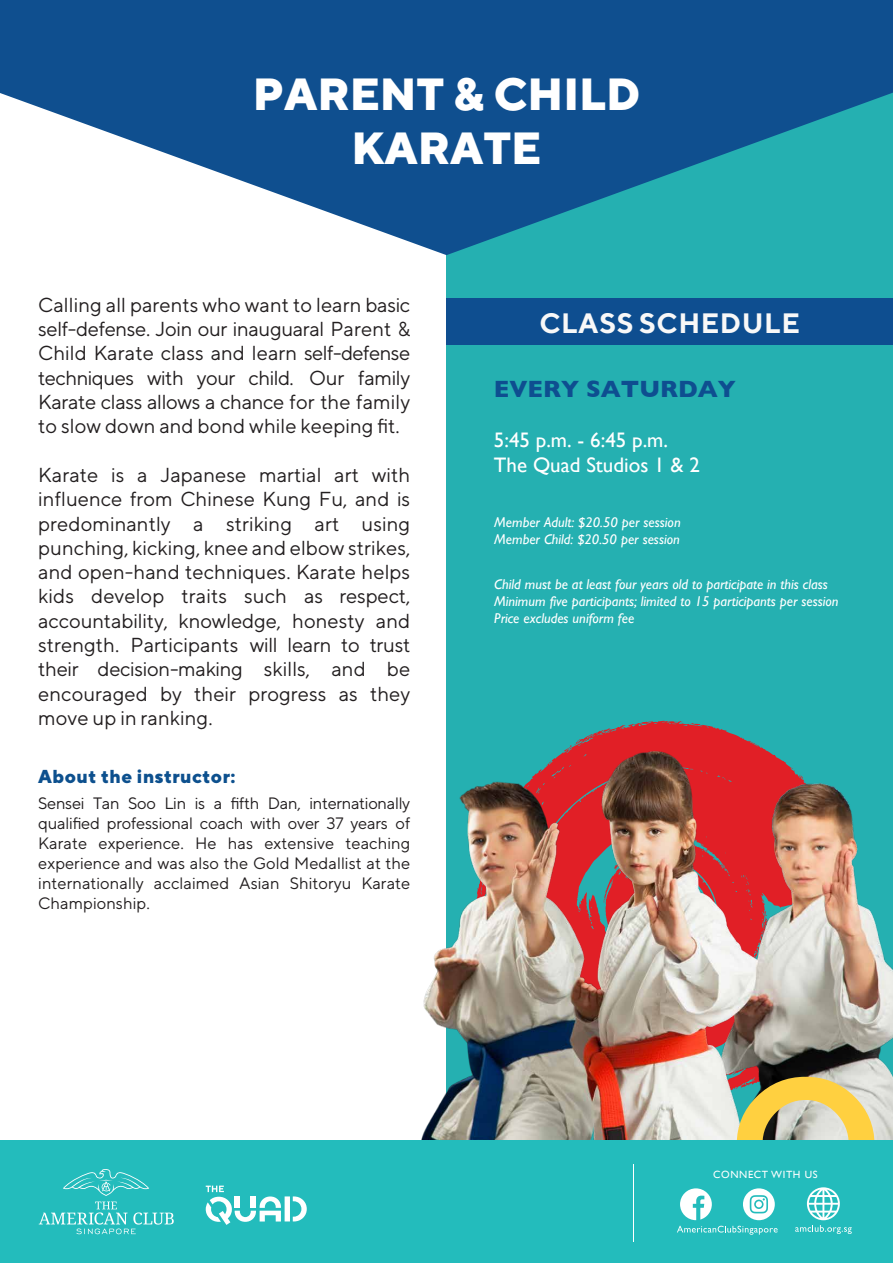
<style>
.page{position:relative;width:893px;height:1263px;background:#fff}
.page>*{position:absolute;margin:0;border:0;box-sizing:border-box;transform-origin:0 0}
.t1{font:800 45px/54px "TT Norms";color:#fff;text-align:center}
.t2{font:700 28.05px "TT Norms";letter-spacing:.02em;color:#f8f8f8}
.t3{font:700 24px "Gill Sans";color:#0e4e90}
.t4{font:21px/25.2px "Gill Sans";color:#fff}
.t5{font:20.25px/24.3px "TT Norms";color:#231f20;text-align:justify}
.t6{font:800 18.75px "TT Norms";letter-spacing:.02em;color:#0d508e}
.t7{font:16.5px/19.8px "TT Norms";color:#231f20;text-align:justify}
.t8{font:italic 14.25px/17.1px "Gill Sans";color:#fff}
.t9{font:10.5px "Gill Sans";letter-spacing:.06em;color:#fff}
</style>
<div class="page">
<div style="left:446px;top:0;width:447px;height:1167px;background:#25b0b1"></div>
<svg style="left:0;top:0;width:893px;height:255px;fill:#0f4f8f"></svg>
<svg style="left:585px;top:721px;width:157px;height:17px;fill:#e11f26"></svg>
<img style="left:421px;top:738px;width:472px;height:402px">
<svg style="left:737px;top:1077px;width:137px;height:63px;background:#d1c079"></svg>
<div style="left:446px;top:298px;width:447px;height:46px;background:#0e4e90"></div>
<div style="left:0;top:1140px;width:893px;height:123px;background:#23bcbc"></div>
<svg style="left:39px;top:1169px;width:135px;height:65px"></svg>
<svg style="left:206px;top:1185px;width:101px;height:40px"></svg>
<svg style="left:677px;top:1226px;width:101px;height:9px"></svg>
<svg style="left:680px;top:1188px;width:32px;height:32px"></svg>
<svg style="left:743px;top:1188px;width:32px;height:32px"></svg>
<hr style="left:633px;top:1164px;width:1px;height:78px;background:#fff">
<svg style="left:795px;top:1187px;width:57px;height:47px"></svg>
<h1 class="t1" style="left:253px;top:66px;width:389px">PARENT &amp; CHILD<br>KARATE</h1>
<p class="t5" style="left:38px;top:292px;width:374px">Calling all parents who want to learn basic self-defense. Join our inauguaral Parent &amp; Child Karate class and learn self-defense techniques with your child. Our family Karate class allows a chance for the family to slow down and bond while keeping fit.</p>
<p class="t5" style="left:38px;top:462px;width:374px">Karate is a Japanese martial art with influence from Chinese Kung Fu, and is predominantly a striking art using punching, kicking, knee and elbow strikes, and open-hand techniques. Karate helps kids develop traits such as respect, accountability, knowledge, honesty and strength. Participants will learn to trust their decision-making skills, and be encouraged by their progress as they move up in ranking.</p>
<p class="t6" style="left:38px;top:764px;width:199px">About the instructor:</p>
<p class="t7" style="left:38px;top:793px;width:374px">Sensei Tan Soo Lin is a fifth Dan, internationally qualified professional coach with over 37 years of Karate experience. He has extensive teaching experience and was also the Gold Medallist at the internationally acclaimed Asian Shitoryu Karate Championship.</p>
<h2 class="t2" style="left:539px;top:306px;width:262px">CLASS SCHEDULE</h2>
<p class="t3" style="left:494px;top:370px;width:243px">EVERY SATURDAY</p>
<p class="t4" style="left:494px;top:427px;width:208px">5:45 p.m. - 6:45 p.m.<br>The Quad Studios 1 &amp; 2</p>
<p class="t8" style="left:494px;top:513px;width:188px">Member Adult: $20.50 per session<br>Member Child: $20.50 per session</p>
<p class="t8" style="left:494px;top:575px;width:346px">Child must be at least four years old to participate in this class<br>Minimum five participants; limited to 15 participants per session<br>Price excludes uniform fee</p>
<p class="t9" style="left:713px;top:1168px;width:106px">CONNECT WITH US</p>
</div>
